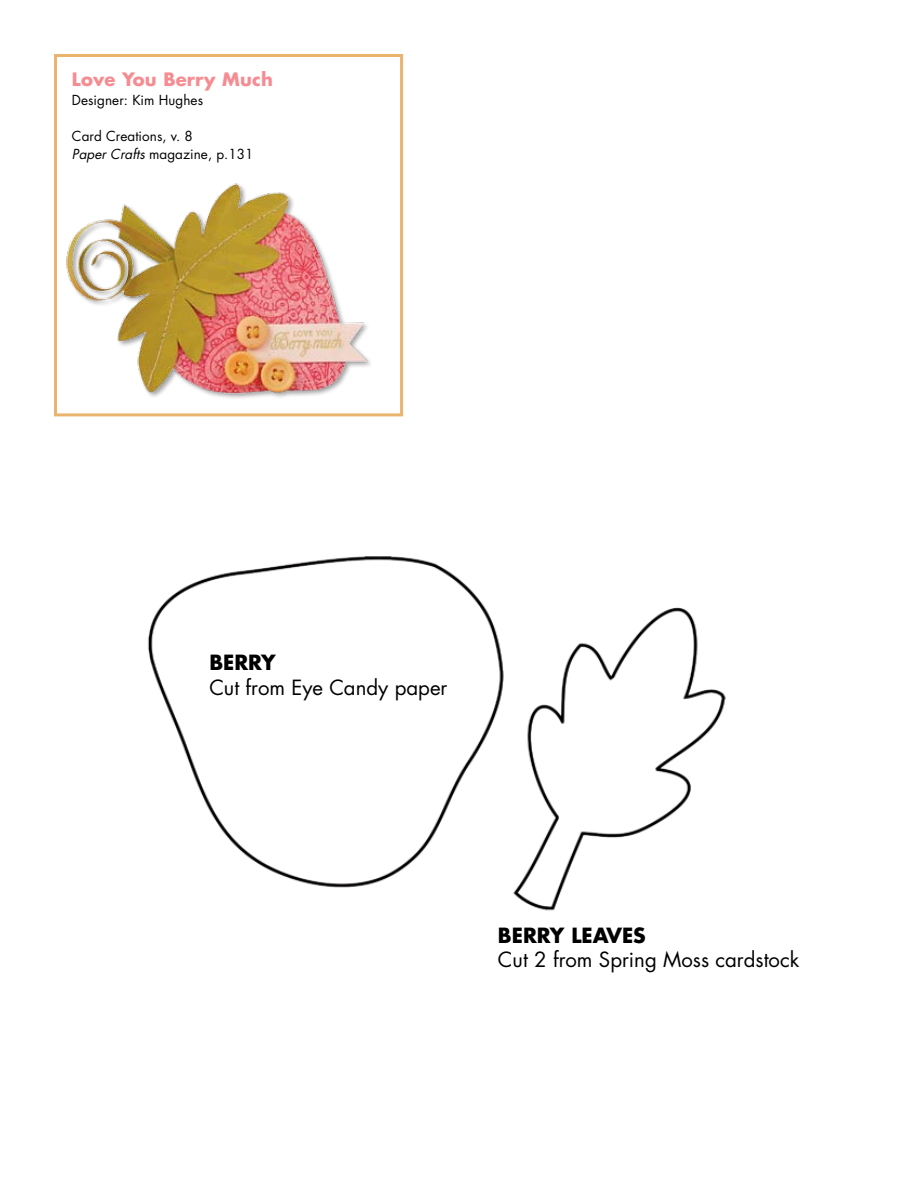
<style>
.page{position:relative;width:918px;height:1188px;background:#fff}
.page>*{position:absolute;margin:0;border:0;box-sizing:border-box;transform-origin:0 0}
.t1{font:20.4px "Futura";color:#000}
.t2{font:700 20.4px "Futura";color:#000}
.t3{font:700 18px "Futura";letter-spacing:.01em;color:#f58c92}
.t4{font:13.5px/18.9px "Futura";letter-spacing:.005em;color:#000}
.s1{font-style:italic}
</style>
<div class="page">
<img style="left:148px;top:556px;width:578px;height:355px">
<div style="left:54px;top:54px;width:349px;height:362px;border:3px solid #eab46f"></div>
<img style="left:66px;top:183px;width:305px;height:215px">
<h2 class="t3" style="left:72px;top:67px;width:202px">LOVE YOU BERRY MUCH</h2>
<p class="t4" style="left:72px;top:91px;width:133px">Designer: Kim Hughes</p>
<p class="t4" style="left:72px;top:126px;width:183px">Card Creations, v. 8<br><span class="s1">Paper Crafts</span> magazine, p.131</p>
<h1 class="t2" style="left:209px;top:649px;width:68px">BERRY</h1>
<h1 class="t1" style="left:209px;top:674px;width:240px">Cut from Eye Candy paper</h1>
<h1 class="t2" style="left:498px;top:921px;width:149px">BERRY LEAVES</h1>
<h1 class="t1" style="left:498px;top:947px;width:303px">Cut 2 from Spring Moss cardstock</h1>
</div>
